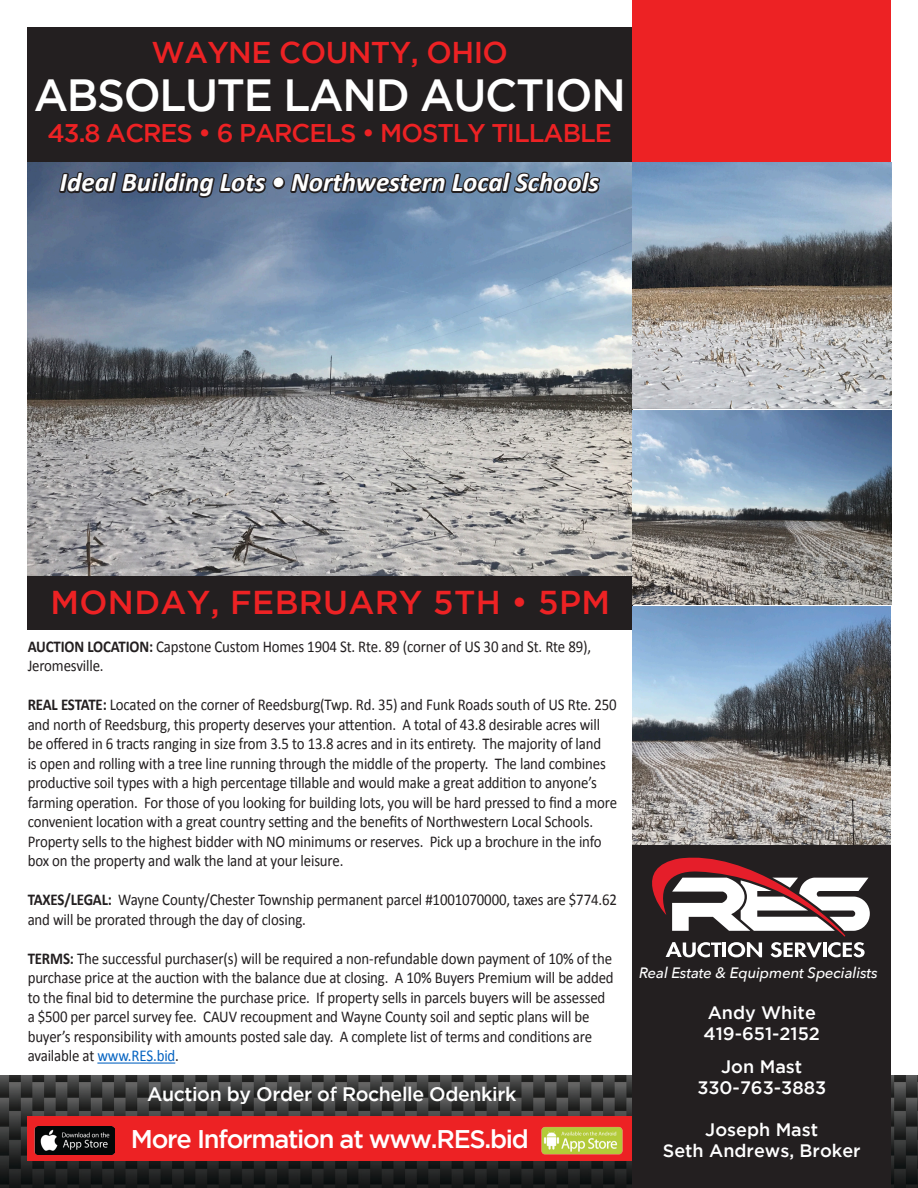
<style>
.page{position:relative;width:918px;height:1188px;background:#fff}
.page>*{position:absolute;margin:0;border:0;box-sizing:border-box;transform-origin:0 0}
.t1{font:500 45px "Gotham";letter-spacing:-.03em;color:#fff}
.t2{font:500 33px "Gotham";letter-spacing:.01em;color:#ed2224}
.t3{font:500 30px "Gotham";letter-spacing:-.02em;color:#ed2224}
.No_Spacing{font:italic 700 27px "Calibri";color:#fff}
.t4{font:500 25.5px "Gotham";letter-spacing:-.04em;color:#ed2224}
.t5{font:500 25.5px "Gotham";letter-spacing:-.05em;color:#fff}
.t6{font:500 19.5px "Gotham";letter-spacing:-.02em;color:#fff}
.t7{font:500 18px "Gotham";color:#fff}
.No_Spacing-2{font:16.5px/19.5px "Calibri";letter-spacing:-.01em;color:#231f20;scale:.9 1}
.t8{font:italic 500 15px "Avenir Next";letter-spacing:-.01em;color:#fff}
.s1{font-weight:700}
.s2{color:#0563c1}
.s3{font-size:16.5px;color:#231f20}
</style>
<div class="page">
<img style="left:0;top:1076px;width:918px;height:112px">
<img style="left:28px;top:115px;width:605px;height:461px">
<div style="left:27px;top:1116px;width:609px;height:45px;background:#ed2224"></div>
<div style="left:27px;top:27px;width:605px;height:135px;background:#231f20"></div>
<div style="left:633px;top:0;width:258px;height:162px;background:#ed2224"></div>
<div style="left:633px;top:845px;width:258px;height:343px;background:#231f20"></div>
<svg style="left:652px;top:857px;width:218px;height:100px"></svg>
<img style="left:34px;top:1126px;width:80px;height:28px">
<img style="left:541px;top:1127px;width:81px;height:27px">
<div style="left:28px;top:576px;width:605px;height:53px;background:#231f20"></div>
<hr style="left:97px;top:1063px;width:78px;height:1px;background:#0563c1">
<svg style="left:58px;top:162px;width:545px;height:102px;background:#5d7492"></svg>
<img style="left:632px;top:162px;width:259px;height:246px">
<img style="left:632px;top:410px;width:259px;height:435px">
<p class="t3" style="left:151px;top:36px;width:358px">WAYNE COUNTY, OHIO</p>
<p class="t1" style="left:34px;top:70px;width:594px">ABSOLUTE LAND AUCTION</p>
<p class="t4" style="left:48px;top:119px;width:566px">43.8 ACRES • 6 PARCELS • MOSTLY TILLABLE</p>
<p class="No_Spacing" style="left:60px;top:165px;width:541px">Ideal Building Lots • Northwestern Local Schools</p>
<p class="t2" style="left:51px;top:583px;width:561px">MONDAY, FEBRUARY 5TH • 5PM</p>
<p class="No_Spacing-2" style="left:28px;top:637px;width:628px"><span class="s1">AUCTION LOCATION:</span> Capstone Custom Homes 1904 St. Rte. 89 (corner of US 30 and St. Rte 89),<br>Jeromesville.</p>
<p class="No_Spacing-2" style="left:28px;top:695px;width:656px"><span class="s1">REAL ESTATE:</span> Located on the corner of Reedsburg(Twp. Rd. 35) and Funk Roads south of US Rte. 250 and north of Reedsburg, this property deserves your attention. A total of 43.8 desirable acres will be offered in 6 tracts ranging in size from 3.5 to 13.8 acres and in its entirety. The majority of land<br>is open and rolling with a tree line running through the middle of the property. The land combines productive soil types with a high percentage tillable and would make a great addition to anyone’s farming operation. For those of you looking for building lots, you will be hard pressed to find a more convenient location with a great country setting and the benefits of Northwestern Local Schools.<br>Property sells to the highest bidder with NO minimums or reserves. Pick up a brochure in the info box on the property and walk the land at your leisure.</p>
<p class="No_Spacing-2" style="left:28px;top:890px;width:656px"><span class="s1">TAXES/LEGAL:</span> Wayne County/Chester Township permanent parcel #1001070000, taxes are $774.62 and will be prorated through the day of closing.</p>
<p class="No_Spacing-2" style="left:28px;top:949px;width:653px"><span class="s1">TERMS:</span> The successful purchaser(s) will be required a non-refundable down payment of 10% of the purchase price at the auction with the balance due at closing. A 10% Buyers Premium will be added to the final bid to determine the purchase price. If property sells in parcels buyers will be assessed a $500 per parcel survey fee. CAUV recoupment and Wayne County soil and septic plans will be buyer’s responsibility with amounts posted sale day. A complete list of terms and conditions are available at <span class="s2">www.RES.bid</span>.</p>
<p class="t6" style="left:147px;top:1083px;width:371px">Auction by Order of Rochelle Odenkirk</p>
<p class="t5" style="left:131px;top:1124px;width:400px">More Information at www.RES.bid</p>
<p class="t8" style="left:639px;top:960px;width:240px">Real Estate &amp; Equipment Specialists</p>
<p class="t7" style="left:708px;top:1002px;width:110px">Andy White</p>
<p class="t7" style="left:704px;top:1023px;width:118px">419-651-2152</p>
<p class="t7" style="left:721px;top:1056px;width:83px">Jon Mast</p>
<p class="t7" style="left:697px;top:1077px;width:130px">330-763-3883</p>
<p class="t7" style="left:705px;top:1119px;width:114px">Joseph Mast</p>
<p class="t7" style="left:663px;top:1140px;width:213px">Seth Andrews, Broker <span class="s3">1</span></p>
</div>
